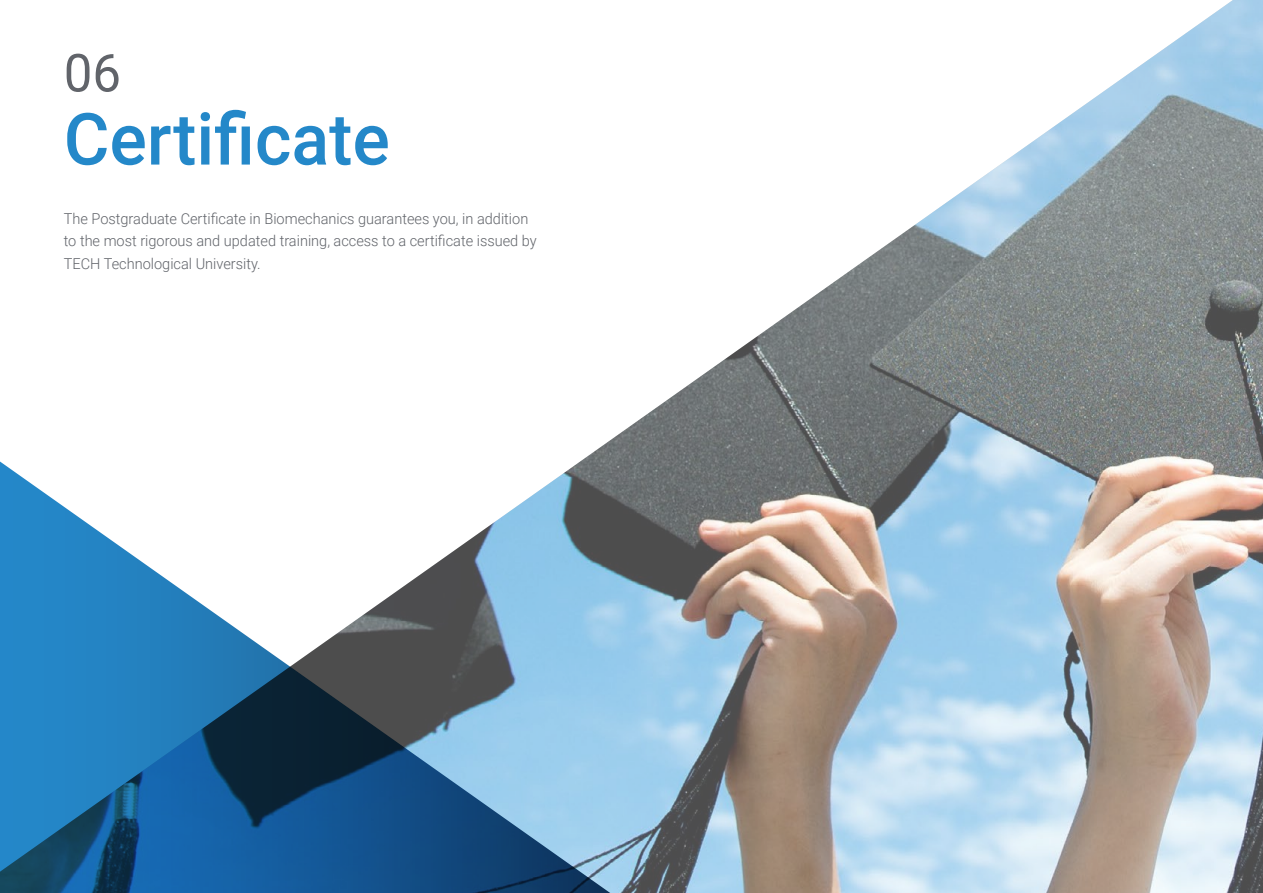
<style>
.page{position:relative;width:1263px;height:893px;background:#fff}
.page>*{position:absolute;margin:0;border:0;box-sizing:border-box;transform-origin:0 0}
.t1{font:500 72px "Roboto";color:#2488c9}
.t2{font:52.5px "Roboto";color:#61646a}
.t3{font:300 15px/22.5px "Roboto";color:#61646a}
</style>
<div class="page">
<img style="left:602px;top:0;width:661px;height:893px">
<svg style="left:0;top:446px;width:640px;height:447px"></svg>
<h2 class="t2" style="left:64px;top:36px;width:59px">06</h2>
<h1 class="t1" style="left:64px;top:89px;width:328px">Certificate</h1>
<p class="t3" style="left:64px;top:207px;width:474px">The Postgraduate Certificate in Biomechanics guarantees you, in addition to the most rigorous and updated training, access to a certificate issued by<br>TECH Technological University.</p>
</div>
